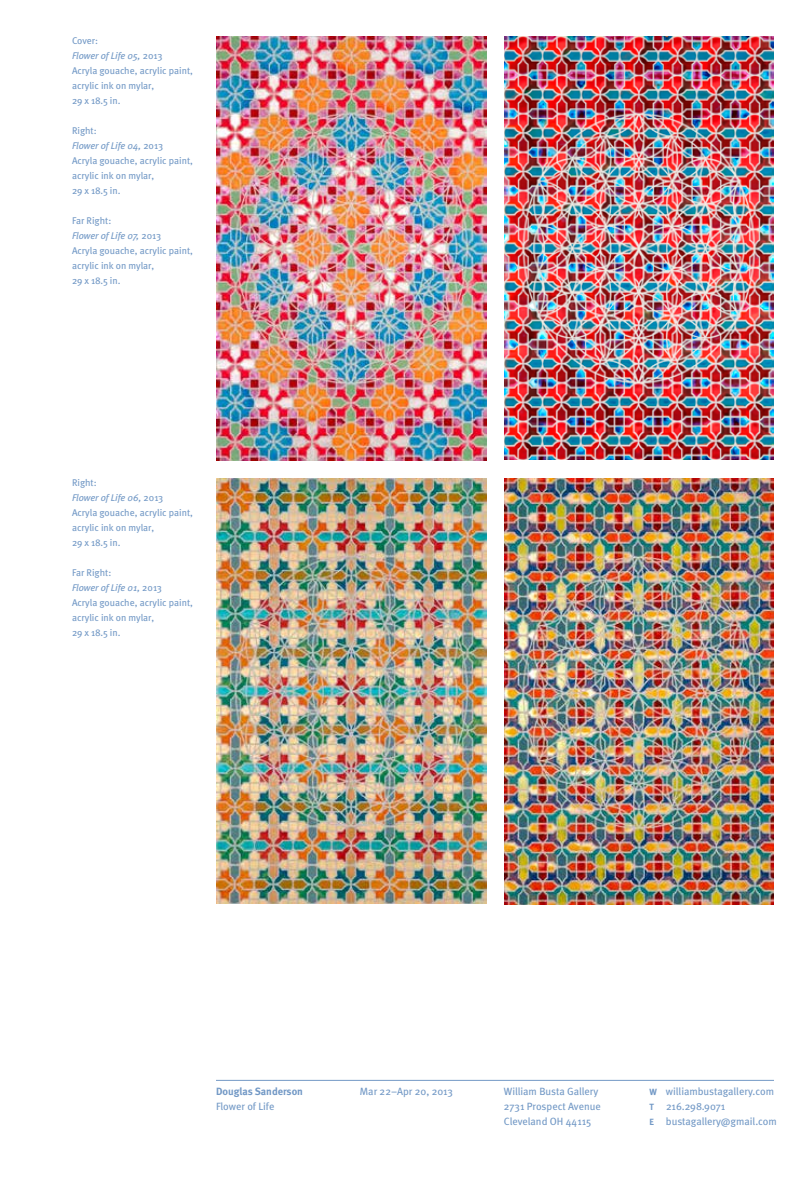
<style>
.page{position:relative;width:810px;height:1188px;background:#fff}
.page>*{position:absolute;margin:0;border:0;box-sizing:border-box;transform-origin:0 0}
.t1{font:10.5px/15px "Meta";letter-spacing:-.005em;color:#7399c6}
.t2{font:700 10.5px "Meta";color:#7399c6}
.t3{font:9.75px/15px "Meta";color:#7399c6}
.s1{font-style:italic}
.s2{font-weight:700;font-size:9px}
</style>
<div class="page">
<hr style="left:216px;top:1080px;width:558px;height:1px;background:#7399c6">
<img style="left:216px;top:36px;width:270px;height:425px">
<img style="left:505px;top:36px;width:269px;height:424px">
<img style="left:504px;top:478px;width:270px;height:426px">
<img style="left:216px;top:478px;width:270px;height:425px">
<p class="t3" style="left:72px;top:33px;width:122px">Cover:<br><span class="s1">Flower of Life 05,</span> 2013<br>Acryla gouache, acrylic paint, acrylic ink on mylar,<br>29 x 18.5 in.</p>
<p class="t3" style="left:72px;top:123px;width:122px">Right:<br><span class="s1">Flower of Life 04,</span> 2013<br>Acryla gouache, acrylic paint, acrylic ink on mylar,<br>29 x 18.5 in.</p>
<p class="t3" style="left:72px;top:213px;width:122px">Far Right:<br><span class="s1">Flower of Life 07,</span> 2013<br>Acryla gouache, acrylic paint, acrylic ink on mylar,<br>29 x 18.5 in.</p>
<p class="t3" style="left:72px;top:475px;width:122px">Right:<br><span class="s1">Flower of Life 06,</span> 2013<br>Acryla gouache, acrylic paint, acrylic ink on mylar,<br>29 x 18.5 in.</p>
<p class="t3" style="left:72px;top:565px;width:122px">Far Right:<br><span class="s1">Flower of Life 01,</span> 2013<br>Acryla gouache, acrylic paint, acrylic ink on mylar,<br>29 x 18.5 in.</p>
<p class="t2" style="left:216px;top:1085px;width:88px">Douglas Sanderson</p>
<p class="t1" style="left:216px;top:1099px;width:60px">Flower of Life</p>
<p class="t1" style="left:360px;top:1084px;width:94px">Mar 22–Apr 20, 2013</p>
<p class="t1" style="left:504px;top:1084px;width:98px">William Busta Gallery<br>2731 Prospect Avenue<br>Cleveland OH 44115</p>
<p class="t1" style="left:650px;top:1084px;width:129px"><span class="s2">W</span> williambustagallery.com<br><span class="s2">T</span> 216.298.9071<br><span class="s2">E</span> bustagallery@gmail.com</p>
</div>
